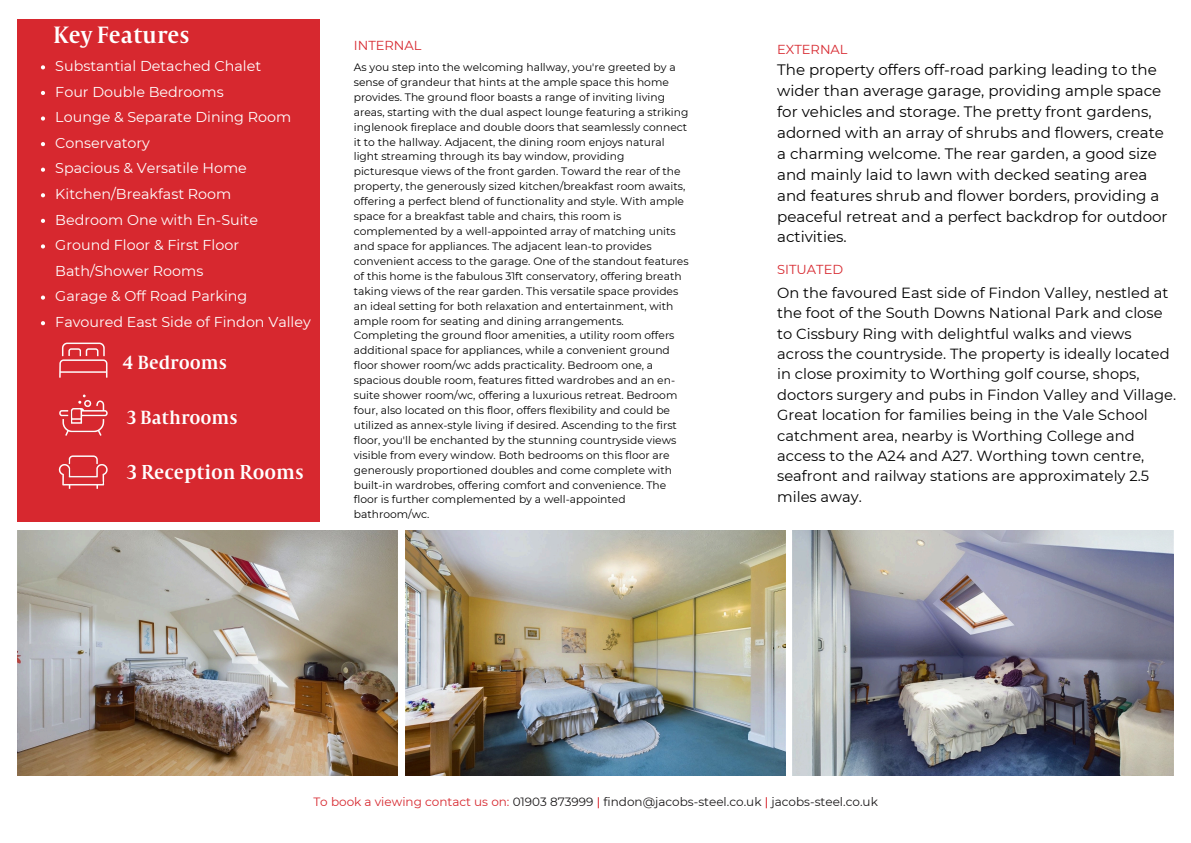
<style>
.page{position:relative;width:1191px;height:843px;background:#fff}
.page>*{position:absolute;margin:0;border:0;box-sizing:border-box;transform-origin:0 0}
.t1{font:26px "Capitolium Road";color:#fff}
.t2{font:22.2px "Capitolium Road";color:#fff}
.t3{font:21px "Capitolium Road";color:#fff}
.t4{font:15.1px/20.9px "Montserrat";color:#000}
.t5{font:14.7px/20.4px "Montserrat";color:#000}
.t6{font:14.3px/25.6px "Montserrat";color:#fff}
.t7{font:13px "Montserrat";color:#d7282f}
.t8{font:12px "Montserrat";color:#191718}
.t9{font:10.7px/14.9px "Montserrat";color:#000}
.s1{color:#d7282f}
.s2{font-weight:500;color:#d7282f}
</style>
<div class="page">
<img style="left:17px;top:530px;width:381px;height:245px">
<img style="left:405px;top:530px;width:380px;height:245px">
<img style="left:792px;top:530px;width:380px;height:245px">
<div style="left:17px;top:19px;width:303px;height:502px;background:#d7282f"></div>
<img style="left:58px;top:455px;width:50px;height:34px">
<img style="left:59px;top:394px;width:49px;height:42px">
<img style="left:59px;top:342px;width:49px;height:36px">
<svg style="left:41px;top:65px;width:4px;height:4px"></svg>
<svg style="left:41px;top:91px;width:4px;height:4px"></svg>
<svg style="left:41px;top:116px;width:4px;height:4px"></svg>
<svg style="left:41px;top:142px;width:4px;height:4px"></svg>
<svg style="left:41px;top:167px;width:4px;height:5px"></svg>
<svg style="left:41px;top:193px;width:4px;height:4px"></svg>
<svg style="left:41px;top:219px;width:4px;height:4px"></svg>
<svg style="left:41px;top:244px;width:4px;height:4px"></svg>
<svg style="left:41px;top:295px;width:4px;height:4px"></svg>
<svg style="left:41px;top:321px;width:4px;height:4px"></svg>
<h2 class="t1" style="left:53px;top:26px;width:138px">Key Features</h2>
<p class="t6" style="left:55px;top:53px;width:207px">Substantial Detached Chalet</p>
<p class="t6" style="left:55px;top:79px;width:170px">Four Double Bedrooms</p>
<p class="t6" style="left:55px;top:104px;width:237px">Lounge &amp; Separate Dining Room</p>
<p class="t6" style="left:55px;top:130px;width:96px">Conservatory</p>
<p class="t6" style="left:55px;top:155px;width:193px">Spacious &amp; Versatile Home</p>
<p class="t6" style="left:55px;top:181px;width:177px">Kitchen/Breakfast Room</p>
<p class="t6" style="left:55px;top:206px;width:204px">Bedroom One with En-Suite</p>
<p class="t6" style="left:55px;top:232px;width:185px">Ground Floor &amp; First Floor<br>Bath/Shower Rooms</p>
<h2 class="t6" style="left:55px;top:283px;width:193px">Garage &amp; Off Road Parking</h2>
<p class="t6" style="left:55px;top:309px;width:257px">Favoured East Side of Findon Valley</p>
<p class="t3" style="left:123px;top:355px;width:106px">4 Bedrooms</p>
<h2 class="t3" style="left:127px;top:410px;width:113px">3 Bathrooms</h2>
<h4 class="t2" style="left:127px;top:464px;width:178px">3 Reception Rooms</h4>
<p class="t7" style="left:354px;top:37px;width:69px">INTERNAL</p>
<h4 class="t9" style="left:354px;top:60px;width:336px">As you step into the welcoming hallway, you're greeted by a sense of grandeur that hints at the ample space this home provides. The ground floor boasts a range of inviting living areas, starting with the dual aspect lounge featuring a striking inglenook fireplace and double doors that seamlessly connect it to the hallway. Adjacent, the dining room enjoys natural light streaming through its bay window, providing picturesque views of the front garden. Toward the rear of the property, the generously sized kitchen/breakfast room awaits, offering a perfect blend of functionality and style. With ample space for a breakfast table and chairs, this room is complemented by a well-appointed array of matching units and space for appliances. The adjacent lean-to provides convenient access to the garage. One of the standout features of this home is the fabulous 31ft conservatory, offering breath taking views of the rear garden. This versatile space provides an ideal setting for both relaxation and entertainment, with ample room for seating and dining arrangements.<br>Completing the ground floor amenities, a utility room offers additional space for appliances, while a convenient ground floor shower room/wc adds practicality. Bedroom one, a spacious double room, features fitted wardrobes and an en&shy;suite shower room/wc, offering a luxurious retreat. Bedroom four, also located on this floor, offers flexibility and could be utilized as annex-style living if desired. Ascending to the first floor, you'll be enchanted by the stunning countryside views visible from every window. Both bedrooms on this floor are generously proportioned doubles and come complete with built-in wardrobes, offering comfort and convenience. The floor is further complemented by a well-appointed bathroom/wc.</h4>
<h3 class="t7" style="left:777px;top:41px;width:72px">EXTERNAL</h3>
<h4 class="t4" style="left:777px;top:59px;width:392px">The property offers off-road parking leading to the wider than average garage, providing ample space for vehicles and storage. The pretty front gardens, adorned with an array of shrubs and flowers, create a charming welcome. The rear garden, a good size and mainly laid to lawn with decked seating area and features shrub and flower borders, providing a peaceful retreat and a perfect backdrop for outdoor activities.</h4>
<h3 class="t7" style="left:777px;top:261px;width:67px">SITUATED</h3>
<h5 class="t5" style="left:777px;top:282px;width:400px">On the favoured East side of Findon Valley, nestled at the foot of the South Downs National Park and close to Cissbury Ring with delightful walks and views across the countryside. The property is ideally located in close proximity to Worthing golf course, shops, doctors surgery and pubs in Findon Valley and Village.<br>Great location for families being in the Vale School catchment area, nearby is Worthing College and access to the A24 and A27. Worthing town centre, seafront and railway stations are approximately 2.5 miles away.</h5>
<p class="t8" style="left:313px;top:794px;width:566px"><span class="s1">To book a viewing contact us on:</span> 01903 873999 <span class="s2">|</span> findon@jacobs-steel.co.uk <span class="s2">|</span> jacobs-steel.co.uk</p>
</div>
